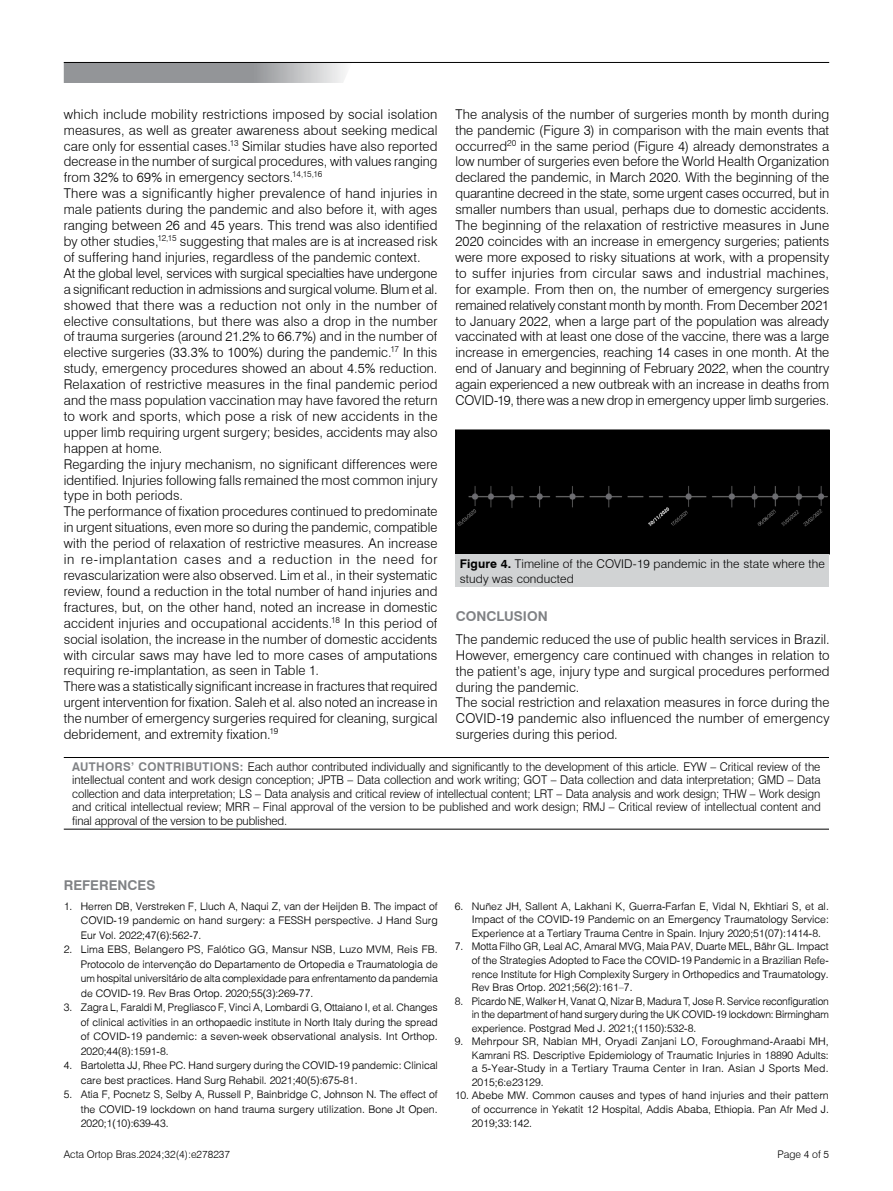
<style>
.page{position:relative;width:893px;height:1191px;background:#fff}
.page>*{position:absolute;margin:0;border:0;box-sizing:border-box;transform-origin:0 0}
.t1{font:300 13.5px/15.9px "Swiss 721 BT";letter-spacing:.01em;color:#000}
.t2{font:700 13.5px "Swiss 721 BT";color:#808285}
.t3{font:300 12px/13.5px "Swiss 721 BT";letter-spacing:.01em;color:#000}
.t4{font:300 10.5px/13.5px "Helvetica";color:#000;text-align:justify}
.t5{font:300 10.5px "Swiss 721 BT";color:#000}
.s1{font-weight:700}
.s2{font-weight:700;color:#808285}
</style>
<div class="page">
<svg style="left:64px;top:63px;width:281px;height:20px;background:#a2a4a7"></svg>
<hr style="left:64px;top:62px;width:765px;height:1px;background:#000">
<div style="left:457px;top:431px;width:371px;height:121px;background:#000"></div>
<div style="left:455px;top:429px;width:375px;height:125px;border:1px solid #000"></div>
<div style="left:455px;top:554px;width:374px;height:33px;background:#d1d3d4"></div>
<hr style="left:64px;top:757px;width:765px;height:1px;background:#000">
<hr style="left:64px;top:828px;width:765px;height:1px;background:#000">
<p class="t1" style="left:64px;top:106px;width:375px">which include mobility restrictions imposed by social isolation measures, as well as greater awareness about seeking medical care only for essential cases.<sup>13</sup> Similar studies have also reported decrease in the number of surgical procedures, with values ranging from 32% to 69% in emergency sectors.<sup>14,15,16<br></sup>There was a significantly higher prevalence of hand injuries in male patients during the pandemic and also before it, with ages ranging between 26 and 45 years. This trend was also identified by other studies,<sup>12,15</sup> suggesting that males are is at increased risk of suffering hand injuries, regardless of the pandemic context.<br>At the global level, services with surgical specialties have undergone a significant reduction in admissions and surgical volume. Blum et al. showed that there was a reduction not only in the number of elective consultations, but there was also a drop in the number of trauma surgeries (around 21.2% to 66.7%) and in the number of elective surgeries (33.3% to 100%) during the pandemic.<sup>17</sup> In this study, emergency procedures showed an about 4.5% reduction.<br>Relaxation of restrictive measures in the final pandemic period and the mass population vaccination may have favored the return to work and sports, which pose a risk of new accidents in the upper limb requiring urgent surgery; besides, accidents may also happen at home.<br>Regarding the injury mechanism, no significant differences were identified. Injuries following falls remained the most common injury type in both periods.<br>The performance of fixation procedures continued to predominate in urgent situations, even more so during the pandemic, compatible with the period of relaxation of restrictive measures. An increase in re-implantation cases and a reduction in the need for revascularization were also observed. Lim et al., in their systematic review, found a reduction in the total number of hand injuries and fractures, but, on the other hand, noted an increase in domestic accident injuries and occupational accidents.<sup>18</sup> In this period of social isolation, the increase in the number of domestic accidents with circular saws may have led to more cases of amputations requiring re-implantation, as seen in Table 1.<br>There was a statistically significant increase in fractures that required urgent intervention for fixation. Saleh et al. also noted an increase in the number of emergency surgeries required for cleaning, surgical debridement, and extremity fixation.<sup>19</sup></p>
<p class="t1" style="left:455px;top:106px;width:375px;text-align:justify">The analysis of the number of surgeries month by month during the pandemic (Figure 3) in comparison with the main events that occurred<sup>20</sup> in the same period (Figure 4) already demonstrates a low number of surgeries even before the World Health Organization declared the pandemic, in March 2020. With the beginning of the quarantine decreed in the state, some urgent cases occurred, but in smaller numbers than usual, perhaps due to domestic accidents.<br>The beginning of the relaxation of restrictive measures in June 2020 coincides with an increase in emergency surgeries; patients were more exposed to risky situations at work, with a propensity to suffer injuries from circular saws and industrial machines, for example. From then on, the number of emergency surgeries remained relatively constant month by month. From December 2021 to January 2022, when a large part of the population was already vaccinated with at least one dose of the vaccine, there was a large increase in emergencies, reaching 14 cases in one month. At the end of January and beginning of February 2022, when the country again experienced a new outbreak with an increase in deaths from COVID-19, there was a new drop in emergency upper limb surgeries.</p>
<p class="t3" style="left:460px;top:556px;width:367px;line-height:15px"><span class="s1">Figure 4.</span> Timeline of the COVID-19 pandemic in the state where the study was conducted</p>
<p class="t2" style="left:456px;top:608px;width:93px">CONCLUSION</p>
<p class="t1" style="left:456px;top:631px;width:375px">The pandemic reduced the use of public health services in Brazil.<br>However, emergency care continued with changes in relation to the patient’s age, injury type and surgical procedures performed during the pandemic.<br>The social restriction and relaxation measures in force during the COVID-19 pandemic also influenced the number of emergency surgeries during this period.</p>
<p class="t3" style="left:72px;top:759px;width:750px;text-align:justify"><span class="s2">AUTHORS’ CONTRIBUTIONS:</span> Each author contributed individually and significantly to the development of this article. EYW – Critical review of the intellectual content and work design conception; JPTB – Data collection and work writing; GOT – Data collection and data interpretation; GMD – Data collection and data interpretation; LS – Data analysis and critical review of intellectual content; LRT – Data analysis and work design; THW – Work design and critical intellectual review; MRR – Final approval of the version to be published and work design; RMJ – Critical review of intellectual content and final approval of the version to be published.</p>
<p class="t2" style="left:64px;top:877px;width:93px">REFERENCES</p>
<p class="t4" style="left:81px;top:898px;width:359px;line-height:14.5px;text-indent:-17px">1. Herren DB, Verstreken F, Lluch A, Naqui Z, van der Heijden B. The impact of COVID-19 pandemic on hand surgery: a FESSH perspective. J Hand Surg Eur Vol. 2022;47(6):562-7.</p>
<p class="t4" style="left:81px;top:942px;width:359px;line-height:14.5px;text-indent:-17px">2. Lima EBS, Belangero PS, Falótico GG, Mansur NSB, Luzo MVM, Reis FB.<br>Protocolo de intervenção do Departamento de Ortopedia e Traumatologia de um hospital universitário de alta complexidade para enfrentamento da pandemia de COVID-19. Rev Bras Ortop. 2020;55(3):269-77.</p>
<p class="t4" style="left:81px;top:1000px;width:359px;line-height:14.5px;text-indent:-17px">3. Zagra L, Faraldi M, Pregliasco F, Vinci A, Lombardi G, Ottaiano I, et al. Changes of clinical activities in an orthopaedic institute in North Italy during the spread of COVID-19 pandemic: a seven-week observational analysis. Int Orthop.<br>2020;44(8):1591-8.</p>
<p class="t4" style="left:81px;top:1057px;width:358px;line-height:14.5px;text-indent:-17px">4. Bartoletta JJ, Rhee PC. Hand surgery during the COVID-19 pandemic: Clinical care best practices. Hand Surg Rehabil. 2021;40(5):675-81.</p>
<p class="t4" style="left:81px;top:1086px;width:358px;line-height:14.5px;text-indent:-17px">5. Atia F, Pocnetz S, Selby A, Russell P, Bainbridge C, Johnson N. The effect of the COVID-19 lockdown on hand trauma surgery utilization. Bone Jt Open.<br>2020;1(10):639-43.</p>
<p class="t5" style="left:64px;top:1147px;width:168px">Acta Ortop Bras.2024;32(4):e278237</p>
<p class="t4" style="left:472px;top:899px;width:359px;text-indent:-17px">6. Nuñez JH, Sallent A, Lakhani K, Guerra-Farfan E, Vidal N, Ekhtiari S, et al.<br>Impact of the COVID-19 Pandemic on an Emergency Traumatology Service:<br>Experience at a Tertiary Trauma Centre in Spain. Injury 2020;51(07):1414-8.</p>
<p class="t4" style="left:472px;top:939px;width:358px;text-indent:-17px">7. Motta Filho GR, Leal AC, Amaral MVG, Maia PAV, Duarte MEL, Bähr GL. Impact of the Strategies Adopted to Face the COVID-19 Pandemic in a Brazilian Refe&shy;rence Institute for High Complexity Surgery in Orthopedics and Traumatology.<br>Rev Bras Ortop. 2021;56(2):161–7.</p>
<p class="t4" style="left:472px;top:993px;width:359px;text-indent:-17px">8. Picardo NE, Walker H, Vanat Q, Nizar B, Madura T, Jose R. Service reconfiguration in the department of hand surgery during the UK COVID-19 lockdown: Birmingham experience. Postgrad Med J. 2021;(1150):532-8.</p>
<p class="t4" style="left:472px;top:1034px;width:359px;text-indent:-17px">9. Mehrpour SR, Nabian MH, Oryadi Zanjani LO, Foroughmand-Araabi MH, Kamrani RS. Descriptive Epidemiology of Traumatic Injuries in 18890 Adults: a 5-Year-Study in a Tertiary Trauma Center in Iran. Asian J Sports Med.<br>2015;6:e23129.</p>
<p class="t4" style="left:472px;top:1088px;width:359px;text-indent:-17px">10. Abebe MW. Common causes and types of hand injuries and their pattern of occurrence in Yekatit 12 Hospital, Addis Ababa, Ethiopia. Pan Afr Med J.<br>2019;33:142.</p>
<p class="t5" style="left:778px;top:1147px;width:53px">Page 4 of 5</p>
</div>
